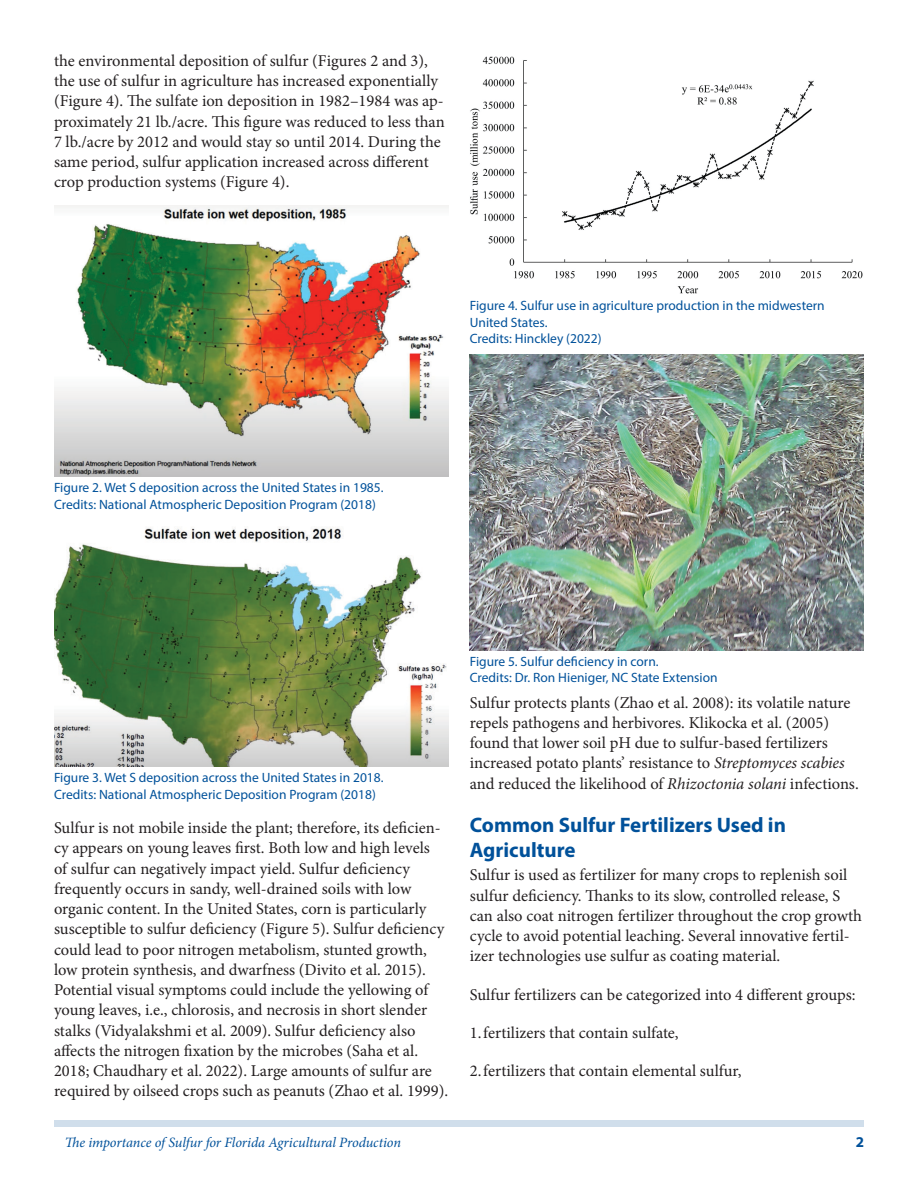
<style>
.page{position:relative;width:918px;height:1188px;background:#fff}
.page>*{position:absolute;margin:0;border:0;box-sizing:border-box;transform-origin:0 0}
.SectionHeading1{font:700 21px/25.2px "Myriad Pro";color:#01519a}
.Paragraph{font:16.5px/20.2px "Minion Pro";color:#231f20}
.t1{font:700 15px "Myriad Pro";color:#01519a}
.RunningTitleItalics{font:italic 14.25px "Minion Pro";letter-spacing:-.01em;color:#01519a}
.t2{font:13.5px/16.5px "Myriad Pro";color:#01519a}
.s1{font-style:italic}
</style>
<div class="page">
<div style="left:54px;top:1120px;width:810px;height:7px;background:#d0deeb"></div>
<img style="left:54px;top:205px;width:394px;height:272px">
<img style="left:54px;top:527px;width:394px;height:240px">
<img style="left:470px;top:56px;width:393px;height:238px">
<img style="left:470px;top:355px;width:394px;height:295px">
<p class="Paragraph" style="left:54px;top:51px;width:392px">the environmental deposition of sulfur (Figures 2 and 3), the use of sulfur in agriculture has increased exponentially (Figure 4). The sulfate ion deposition in 1982–1984 was ap&shy;proximately 21 lb./acre. This figure was reduced to less than 7 lb./acre by 2012 and would stay so until 2014. During the same period, sulfur application increased across different crop production systems (Figure 4).</p>
<p class="t2" style="left:470px;top:297px;width:356px">Figure 4. Sulfur use in agriculture production in the midwestern<br>United States.<br>Credits: Hinckley (2022)</p>
<p class="t2" style="left:54px;top:479px;width:331px">Figure 2. Wet S deposition across the United States in 1985.<br>Credits: National Atmospheric Deposition Program (2018)</p>
<p class="t2" style="left:54px;top:769px;width:331px">Figure 3. Wet S deposition across the United States in 2018.<br>Credits: National Atmospheric Deposition Program (2018)</p>
<p class="Paragraph" style="left:54px;top:818px;width:396px">Sulfur is not mobile inside the plant; therefore, its deficien&shy;cy appears on young leaves first. Both low and high levels<br>of sulfur can negatively impact yield. Sulfur deficiency frequently occurs in sandy, well-drained soils with low organic content. In the United States, corn is particularly susceptible to sulfur deficiency (Figure 5). Sulfur deficiency could lead to poor nitrogen metabolism, stunted growth, low protein synthesis, and dwarfness (Divito et al. 2015).<br>Potential visual symptoms could include the yellowing of young leaves, i.e., chlorosis, and necrosis in short slender stalks (Vidyalakshmi et al. 2009). Sulfur deficiency also affects the nitrogen fixation by the microbes (Saha et al.<br>2018; Chaudhary et al. 2022). Large amounts of sulfur are required by oilseed crops such as peanuts (Zhao et al. 1999).</p>
<p class="t2" style="left:470px;top:653px;width:249px">Figure 5. Sulfur deficiency in corn.<br>Credits: Dr. Ron Hieniger, NC State Extension</p>
<p class="Paragraph" style="left:470px;top:692px;width:391px">Sulfur protects plants (Zhao et al. 2008): its volatile nature repels pathogens and herbivores. Klikocka et al. (2005) found that lower soil pH due to sulfur-based fertilizers increased potato plants’ resistance to <span class="s1">Streptomyces scabies </span>and reduced the likelihood of <span class="s1">Rhizoctonia solani</span> infections.</p>
<p class="SectionHeading1" style="left:470px;top:811px;width:318px">Common Sulfur Fertilizers Used in<br>Agriculture</p>
<p class="Paragraph" style="left:470px;top:865px;width:394px">Sulfur is used as fertilizer for many crops to replenish soil sulfur deficiency. Thanks to its slow, controlled release, S can also coat nitrogen fertilizer throughout the crop growth cycle to avoid potential leaching. Several innovative fertil&shy;izer technologies use sulfur as coating material.</p>
<p class="Paragraph" style="left:470px;top:984px;width:387px">Sulfur fertilizers can be categorized into 4 different groups:</p>
<p class="Paragraph" style="left:470px;top:1023px;width:210px">1.fertilizers that contain sulfate,</p>
<p class="Paragraph" style="left:470px;top:1061px;width:273px">2.fertilizers that contain elemental sulfur,</p>
<p class="RunningTitleItalics" style="left:65px;top:1133px;width:338px">The importance of Sulfur for Florida Agricultural Production</p>
<p class="t1" style="left:856px;top:1133px;width:10px">2</p>
</div>
